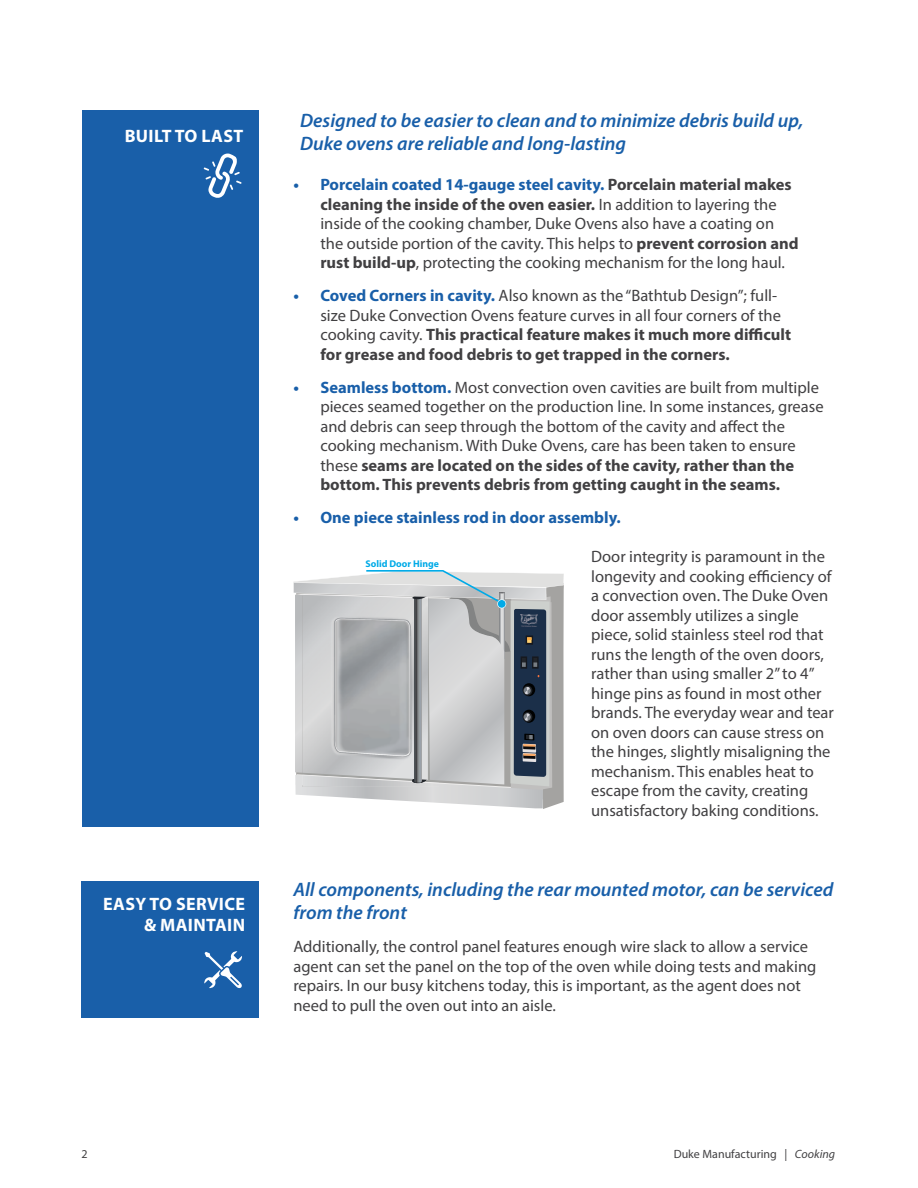
<style>
.page{position:relative;width:918px;height:1188px;background:#fff}
.page>*{position:absolute;margin:0;border:0;box-sizing:border-box;transform-origin:0 0}
.t1{font:italic 600 19.5px/23.4px "Myriad Pro";color:#195fa9}
.t2{font:700 18px/21.6px "Myriad Pro";letter-spacing:.02em;color:#fff;text-align:right}
.t3{font:16.5px/19.5px "Myriad Pro";color:#414042}
.t4{font:700 16.5px "Myriad Pro";color:#195fa9}
.t5{font:12px "Myriad Pro";color:#414042}
.t6{font:700 9.75px "Myriad Pro";color:#00aae7}
.s1{font-weight:700;color:#195fa9}
.s2{font-weight:700}
.s3{font-style:italic}
</style>
<div class="page">
<div style="left:82px;top:110px;width:177px;height:717px;background:#195fa9"></div>
<svg style="left:204px;top:153px;width:37px;height:45px"></svg>
<svg style="left:293px;top:570px;width:271px;height:239px;background:#b5b8bb"></svg>
<div style="left:81px;top:881px;width:178px;height:136px;background:#195fa9"></div>
<svg style="left:204px;top:951px;width:38px;height:37px"></svg>
<p class="t2" style="left:125px;top:125px;width:120px">BUILT TO LAST</p>
<p class="t2" style="left:103px;top:892px;width:143px">EASY TO SERVICE &amp; MAINTAIN</p>
<p class="t1" style="left:300px;top:108px;width:505px">Designed to be easier to clean and to minimize debris build up,<br>Duke ovens are reliable and long-lasting</p>
<p class="t3" style="left:320px;top:174px;width:480px;text-indent:-27px"><span class="s1">• Porcelain coated 14-gauge steel cavity.</span> <span class="s2">Porcelain material makes cleaning the inside of the oven easier.</span> In addition to layering the inside of the cooking chamber, Duke Ovens also have a coating on the outside portion of the cavity. This helps to <span class="s2">prevent corrosion and rust build-up</span>, protecting the cooking mechanism for the long haul.</p>
<p class="t3" style="left:320px;top:285px;width:472px;text-indent:-27px"><span class="s1">• Coved Corners in cavity.</span> Also known as the “Bathtub Design”; full&shy;size Duke Convection Ovens feature curves in all four corners of the cooking cavity. <span class="s2">This practical feature makes it much more difficult for grease and food debris to get trapped in the corners.</span></p>
<p class="t3" style="left:320px;top:377px;width:505px;text-indent:-27px"><span class="s1">• Seamless bottom.</span> Most convection oven cavities are built from multiple pieces seamed together on the production line. In some instances, grease and debris can seep through the bottom of the cavity and affect the cooking mechanism. With Duke Ovens, care has been taken to ensure these <span class="s2">seams are located on the sides of the cavity, rather than the bottom. This prevents debris from getting caught in the seams.</span></p>
<p class="t4" style="left:293px;top:507px;width:329px">• One piece stainless rod in door assembly.</p>
<p class="t3" style="left:591px;top:547px;width:244px">Door integrity is paramount in the longevity and cooking efficiency of a convection oven. The Duke Oven door assembly utilizes a single piece, solid stainless steel rod that runs the length of the oven doors, rather than using smaller 2” to 4” hinge pins as found in most other brands. The everyday wear and tear on oven doors can cause stress on the hinges, slightly misaligning the mechanism. This enables heat to escape from the cavity, creating unsatisfactory baking conditions.</p>
<p class="t6" style="left:365px;top:557px;width:75px">Solid Door Hinge</p>
<p class="t1" style="left:293px;top:877px;width:542px">All components, including the rear mounted motor, can be serviced from the front</p>
<p class="t3" style="left:293px;top:937px;width:525px">Additionally, the control panel features enough wire slack to allow a service agent can set the panel on the top of the oven while doing tests and making repairs. In our busy kitchens today, this is important, as the agent does not need to pull the oven out into an aisle.</p>
<p class="t5" style="left:81px;top:1146px;width:8px">2</p>
<p class="t5" style="left:674px;top:1146px;width:163px">Duke Manufacturing | <span class="s3">Cooking</span></p>
</div>
